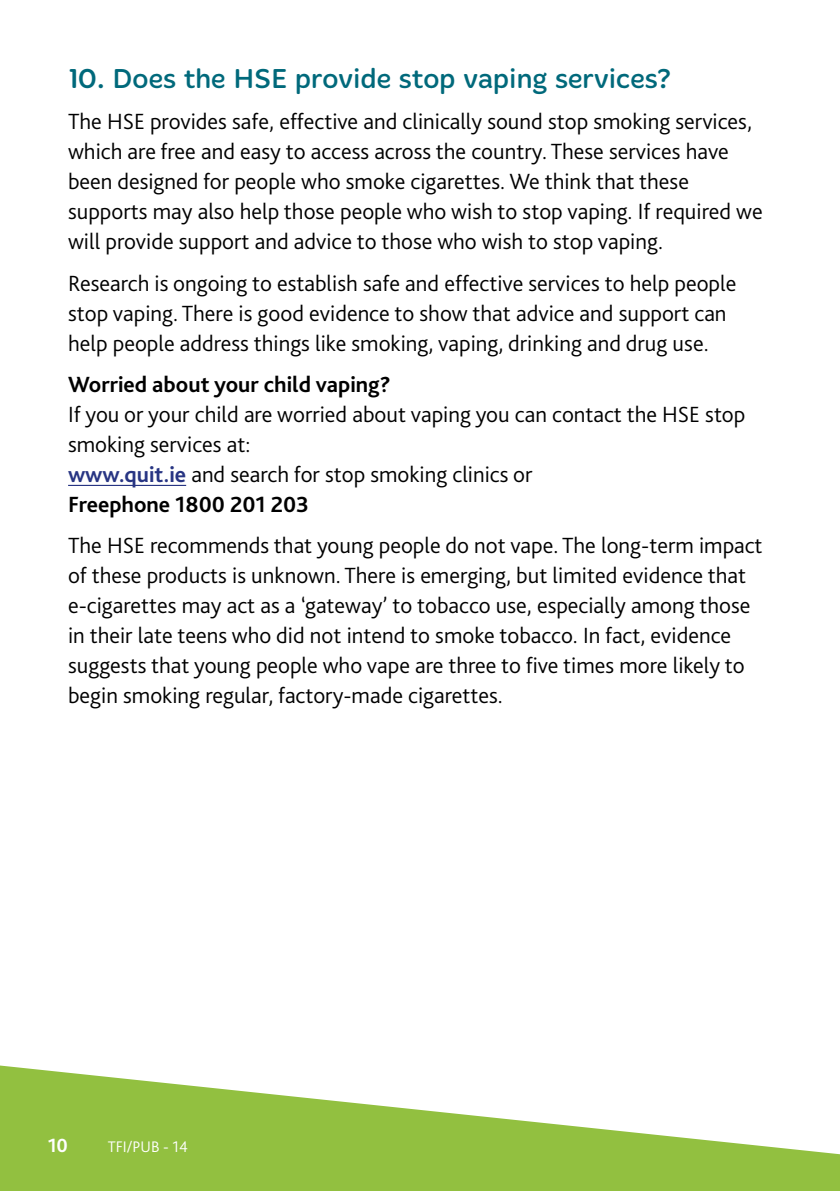
<style>
.page{position:relative;width:840px;height:1191px;background:#fff}
.page>*{position:absolute;margin:0;border:0;box-sizing:border-box;transform-origin:0 0}
.t1{font:300 28px "Merge Pro";color:#00697b}
.t2{font:300 23px/30px "Bliss 2";color:#000}
.t3{font:700 23px "Bliss 2";color:#000}
.t4{font:700 20px "Bliss 2";color:#fff}
.t5{font:300 16px "Bliss 2";color:#fff}
.s1{font-weight:700;color:#283583}
.s2{font-weight:700}
</style>
<div class="page">
<svg style="left:0;top:1065px;width:839px;height:126px;fill:#92c040"></svg>
<hr style="left:68px;top:485px;width:118px;height:1px;background:#283583">
<p class="t1" style="left:68px;top:62px;width:604px">10. Does the HSE provide stop vaping services?</p>
<p class="t2" style="left:68px;top:106px;width:695px">The HSE provides safe, effective and clinically sound stop smoking services, which are free and easy to access across the country. These services have been designed for people who smoke cigarettes. We think that these supports may also help those people who wish to stop vaping. If required we will provide support and advice to those who wish to stop vaping.</p>
<p class="t2" style="left:68px;top:267px;width:669px">Research is ongoing to establish safe and effective services to help people stop vaping. There is good evidence to show that advice and support can help people address things like smoking, vaping, drinking and drug use.</p>
<p class="t3" style="left:68px;top:370px;width:324px">Worried about your child vaping?</p>
<p class="t2" style="left:68px;top:399px;width:678px">If you or your child are worried about vaping you can contact the HSE stop smoking services at:<br><span class="s1">www.quit.ie</span> and search for stop smoking clinics or<br><span class="s2">Freephone 1800 201 203</span></p>
<p class="t2" style="left:68px;top:530px;width:695px">The HSE recommends that young people do not vape. The long-term impact of these products is unknown. There is emerging, but limited evidence that e-cigarettes may act as a ‘gateway’ to tobacco use, especially among those in their late teens who did not intend to smoke tobacco. In fact, evidence suggests that young people who vape are three to five times more likely to begin smoking regular, factory-made cigarettes.</p>
<p class="t4" style="left:48px;top:1132px;width:22px">10</p>
<p class="t5" style="left:108px;top:1136px;width:81px">TFI/PUB - 14</p>
</div>
